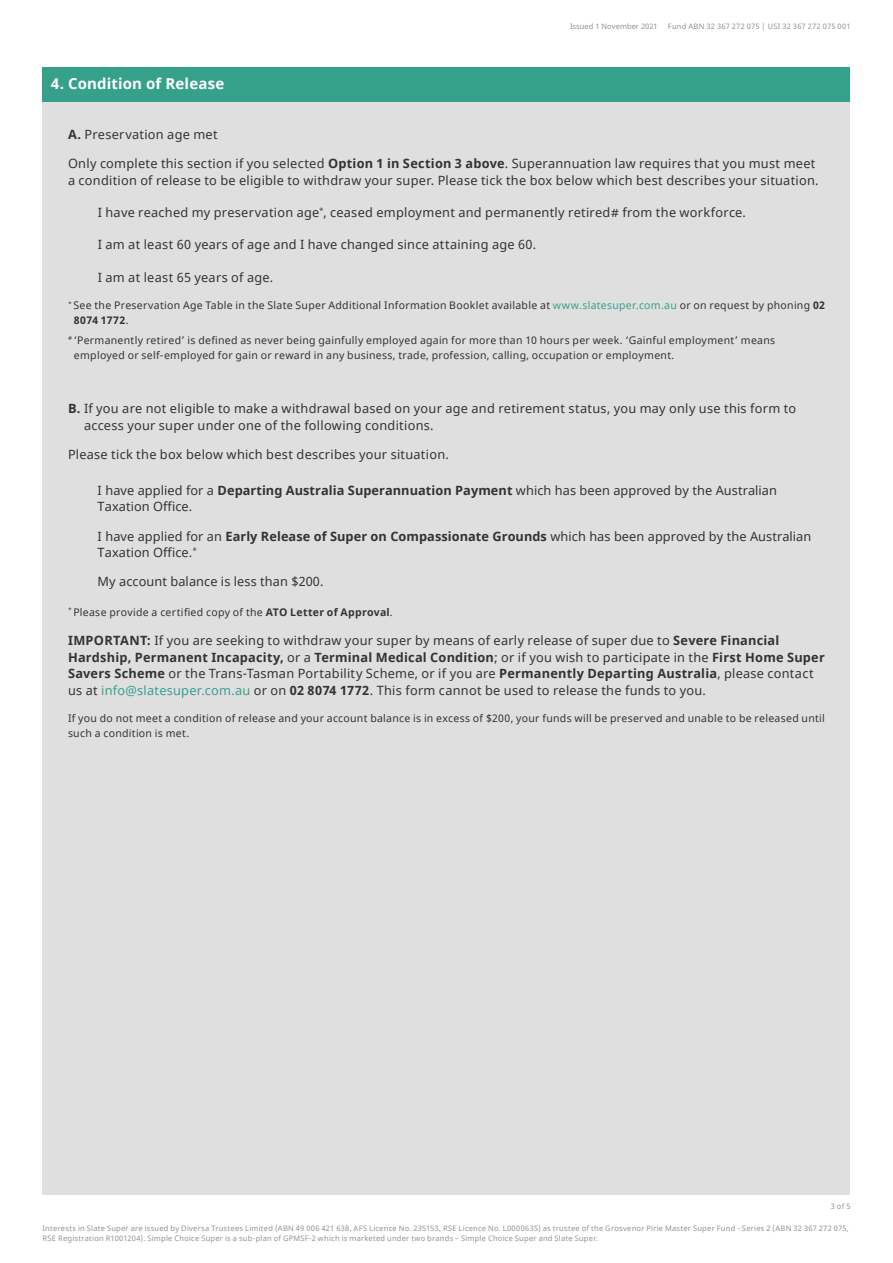
<style>
.page{position:relative;width:893px;height:1263px;background:#fff}
.page>*{position:absolute;margin:0;border:0;box-sizing:border-box;transform-origin:0 0}
.t1{font:700 15px "Noto Sans";letter-spacing:.01em;color:#fff}
.t2{font:12.75px/16.5px "Noto Sans";letter-spacing:.02em;color:#333}
.t3{font:10.5px/15px "Noto Sans";letter-spacing:.03em;color:#333}
.t4{font:7.5px/10.5px "Noto Sans";letter-spacing:.03em;color:#939291}
.t5{font:7.5px "Noto Sans";letter-spacing:.005em;color:#939291}
.s1{font-weight:700}
.s2{color:#36a18b}
</style>
<div class="page">
<div style="left:43px;top:67px;width:807px;height:1128px;background:#e0dfdf"></div>
<div style="left:43px;top:67px;width:807px;height:34px;background:#36a18b"></div>
<p class="t1" style="left:51px;top:73px;width:175px">4. Condition of Release</p>
<p class="t5" style="left:570px;top:21px;width:89px">Issued 1 November 2021</p>
<p class="t4" style="left:668px;top:22px;width:184px">Fund ABN 32 367 272 075 | USI 32 367 272 075 001</p>
<p class="t2" style="left:68px;top:127px;width:151px"><span class="s1">A.</span> Preservation age met</p>
<p class="t2" style="left:68px;top:156px;width:752px">Only complete this section if you selected <span class="s1">Option 1 in Section 3 above</span>. Superannuation law requires that you must meet a condition of release to be eligible to withdraw your super. Please tick the box below which best describes your situation.</p>
<p class="t2" style="left:98px;top:205px;width:650px">I have reached my preservation age<sup>*</sup>, ceased employment and permanently retired# from the workforce.</p>
<p class="t2" style="left:98px;top:237px;width:440px">I am at least 60 years of age and I have changed since attaining age 60.</p>
<p class="t2" style="left:98px;top:269px;width:177px">I am at least 65 years of age.</p>
<p class="t3" style="left:74px;top:298px;width:752px;text-indent:-6px"><sup>*</sup> See the Preservation Age Table in the Slate Super Additional Information Booklet available at <span class="s2">www.slatesuper.com.au</span> or on request by phoning <span class="s1">02<br>8074 1772</span>.</p>
<p class="t3" style="left:74px;top:333px;width:703px;text-indent:-6px"><sup>#</sup> ‘Permanently retired’ is defined as never being gainfully employed again for more than 10 hours per week. ‘Gainful employment’ means employed or self-employed for gain or reward in any business, trade, profession, calling, occupation or employment.</p>
<p class="t2" style="left:84px;top:401px;width:714px;text-indent:-16px"><span class="s1">B.</span> If you are not eligible to make a withdrawal based on your age and retirement status, you may only use this form to access your super under one of the following conditions.</p>
<p class="t2" style="left:68px;top:447px;width:382px">Please tick the box below which best describes your situation.</p>
<p class="t2" style="left:98px;top:482px;width:681px">I have applied for a <span class="s1">Departing Australia Superannuation Payment</span> which has been approved by the Australian<br>Taxation Office.</p>
<p class="t2" style="left:98px;top:528px;width:715px">I have applied for an <span class="s1">Early Release of Super on Compassionate Grounds</span> which has been approved by the Australian<br>Taxation Office.<sup>*</sup></p>
<p class="t2" style="left:98px;top:574px;width:227px">My account balance is less than $200.</p>
<p class="t3" style="left:68px;top:605px;width:326px"><sup>*</sup> Please provide a certified copy of the <span class="s1">ATO Letter of Approval</span>.</p>
<p class="t2" style="left:68px;top:633px;width:758px"><span class="s1">IMPORTANT:</span> If you are seeking to withdraw your super by means of early release of super due to <span class="s1">Severe Financial Hardship, Permanent Incapacity,</span> or a <span class="s1">Terminal Medical Condition</span>; or if you wish to participate in the <span class="s1">First Home Super Savers Scheme</span> or the Trans-Tasman Portability Scheme, or if you are <span class="s1">Permanently Departing Australia</span>, please contact us at <span class="s2">info@slatesuper.com.au</span> or on <span class="s1">02 8074 1772</span>. This form cannot be used to release the funds to you.</p>
<p class="t3" style="left:68px;top:711px;width:758px">If you do not meet a condition of release and your account balance is in excess of $200, your funds will be preserved and unable to be released until such a condition is met.</p>
<p class="t4" style="left:831px;top:1201px;width:21px">3 of 5</p>
<p class="t4" style="left:43px;top:1223px;width:808px">Interests in Slate Super are issued by Diversa Trustees Limited (ABN 49 006 421 638, AFS Licence No. 235153, RSE Licence No. L0000635) as trustee of the Grosvenor Pirie Master Super Fund - Series 2 (ABN 32 367 272 075,<br>RSE Registration R1001204). Simple Choice Super is a sub-plan of GPMSF-2 which is marketed under two brands – Simple Choice Super and Slate Super.</p>
</div>
